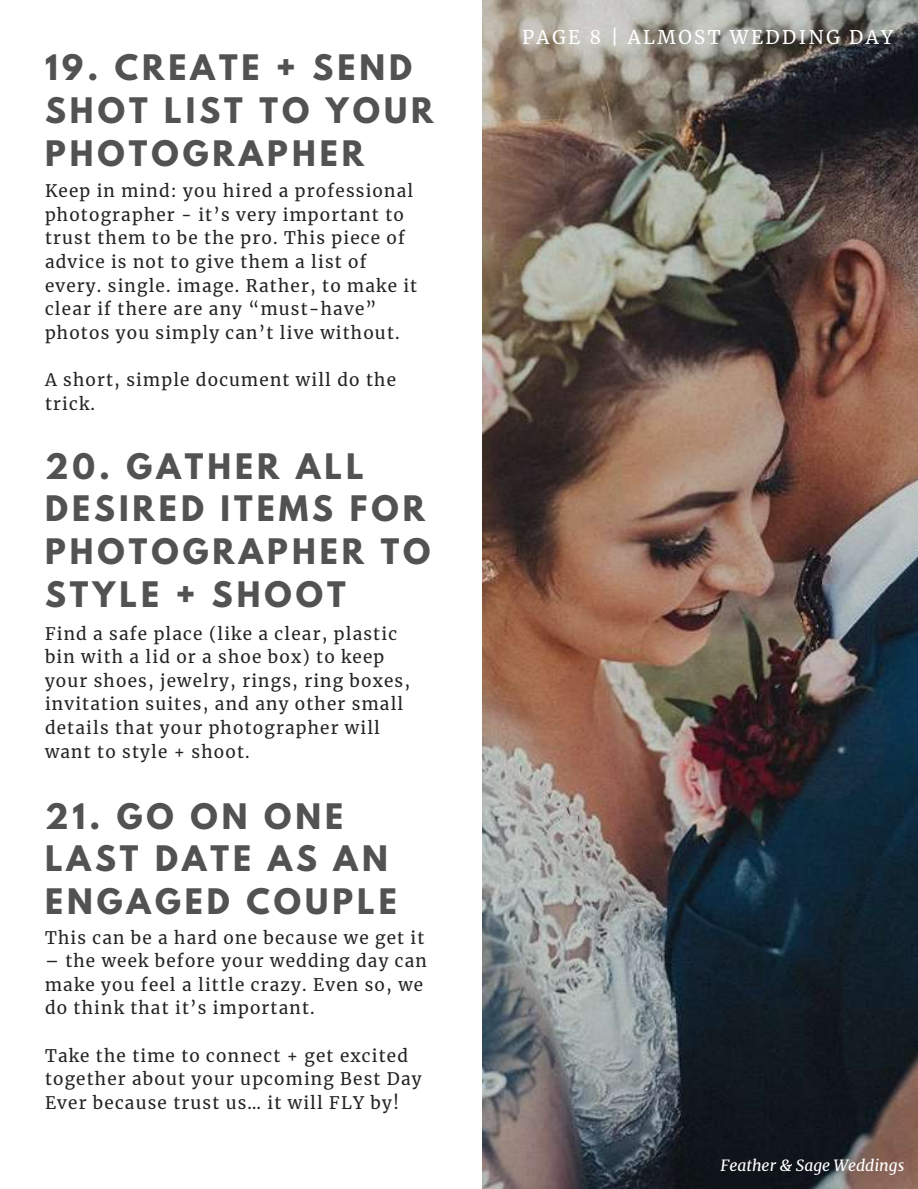
<style>
.page{position:relative;width:918px;height:1189px;background:#fff}
.page>*{position:absolute;margin:0;border:0;box-sizing:border-box;transform-origin:0 0}
.t1{font:700 31.2px/42.8px "League Spartan";letter-spacing:.13em;color:#525252}
.t2{font:18.75px "Merriweather";letter-spacing:.13em;color:#fff}
.t3{font:17.1px/23.7px "Merriweather";letter-spacing:.07em;color:#232323}
.t4{font:italic 15.6px "Merriweather";color:#fff}
</style>
<div class="page">
<img style="left:483px;top:0;width:435px;height:1188px">
<h1 class="t1" style="left:45px;top:50px;width:390px">19. CREATE + SEND<br>SHOT LIST TO YOUR<br>PHOTOGRAPHER</h1>
<p class="t3" style="left:45px;top:179px;width:374px">Keep in mind: you hired a professional photographer - it’s very important to trust them to be the pro. This piece of advice is not to give them a list of every. single. image. Rather, to make it clear if there are any “must-have” photos you simply can’t live without.</p>
<p class="t3" style="left:45px;top:368px;width:352px">A short, simple document will do the trick.</p>
<h1 class="t1" style="left:45px;top:448px;width:387px">20. GATHER ALL<br>DESIRED ITEMS FOR<br>PHOTOGRAPHER TO<br>STYLE + SHOOT</h1>
<p class="t3" style="left:45px;top:621px;width:367px">Find a safe place (like a clear, plastic bin with a lid or a shoe box) to keep your shoes, jewelry, rings, ring boxes, invitation suites, and any other small details that your photographer will want to style + shoot.</p>
<h1 class="t1" style="left:45px;top:798px;width:353px">21. GO ON ONE<br>LAST DATE AS AN<br>ENGAGED COUPLE</h1>
<p class="t3" style="left:45px;top:925px;width:381px">This can be a hard one because we get it</p>
<p class="t3" style="left:45px;top:948px;width:383px">– the week before your wedding day can make you feel a little crazy. Even so, we do think that it’s important.</p>
<p class="t3" style="left:45px;top:1043px;width:378px">Take the time to connect + get excited together about your upcoming Best Day<br>Ever because trust us… it will FLY by!</p>
<p class="t2" style="left:522px;top:25px;width:372px">PAGE 8 | ALMOST WEDDING DAY</p>
<p class="t4" style="left:721px;top:1155px;width:185px">Feather &amp; Sage Weddings</p>
</div>
